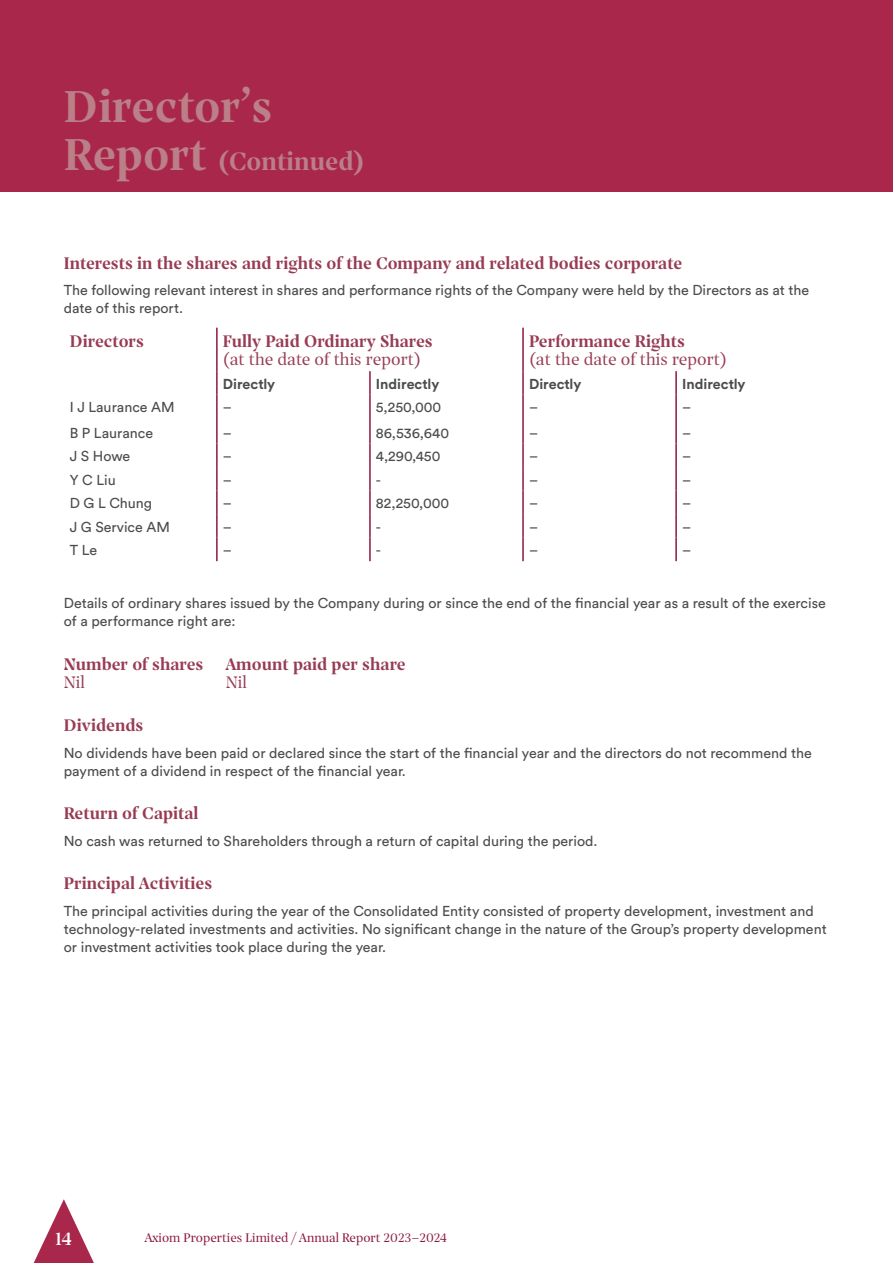
<style>
.page{position:relative;width:893px;height:1263px;background:#fff}
.page>*{position:absolute;margin:0;border:0;box-sizing:border-box;transform-origin:0 0}
.Heading_Continued{font:48px "Prospectus M Bld";color:#ba7f87}
.Heading_Continued-2{font:27px "Prospectus M Bld";color:#ba7f87}
.t1{font:19.5px "Prospectus M S Bd";color:#fff}
.SubHeading{font:18px/18px "Prospectus M Bld";color:#983c54}
.SubHeading-2{font:18px/18px "Prospectus M";color:#983c54}
.BODY{font:14.25px/18px "Circular Std";color:#4b4c4d}
.BODY-2{font:700 14.25px "Circular Std";color:#4b4c4d}
.t2{font:13.5px "Prospectus M";color:#8c1844}
.s1{font-size:48px}
.s2{font-family:"Prospectus M"}
.s3{font-family:"Prospectus M Bld"}
</style>
<div class="page">
<svg style="left:33px;top:1199px;width:61px;height:64px"></svg>
<div style="left:0;top:0;width:893px;height:191px;background:#aa274c"></div>
<hr style="left:216px;top:328px;width:2px;height:43px;background:#8c1844">
<hr style="left:522px;top:328px;width:2px;height:43px;background:#8c1844">
<hr style="left:216px;top:371px;width:2px;height:24px;background:#8c1844">
<hr style="left:369px;top:371px;width:2px;height:24px;background:#8c1844">
<hr style="left:522px;top:371px;width:2px;height:24px;background:#8c1844">
<hr style="left:675px;top:371px;width:2px;height:24px;background:#8c1844">
<hr style="left:216px;top:395px;width:2px;height:25px;background:#8c1844">
<hr style="left:369px;top:395px;width:2px;height:25px;background:#8c1844">
<hr style="left:522px;top:395px;width:2px;height:25px;background:#8c1844">
<hr style="left:675px;top:395px;width:2px;height:25px;background:#8c1844">
<hr style="left:216px;top:420px;width:2px;height:23px;background:#8c1844">
<hr style="left:369px;top:420px;width:2px;height:23px;background:#8c1844">
<hr style="left:522px;top:420px;width:2px;height:23px;background:#8c1844">
<hr style="left:675px;top:420px;width:2px;height:23px;background:#8c1844">
<hr style="left:216px;top:443px;width:2px;height:24px;background:#8c1844">
<hr style="left:369px;top:443px;width:2px;height:24px;background:#8c1844">
<hr style="left:522px;top:443px;width:2px;height:24px;background:#8c1844">
<hr style="left:675px;top:443px;width:2px;height:24px;background:#8c1844">
<hr style="left:216px;top:467px;width:2px;height:24px;background:#8c1844">
<hr style="left:369px;top:467px;width:2px;height:24px;background:#8c1844">
<hr style="left:522px;top:467px;width:2px;height:24px;background:#8c1844">
<hr style="left:675px;top:467px;width:2px;height:24px;background:#8c1844">
<hr style="left:216px;top:491px;width:2px;height:23px;background:#8c1844">
<hr style="left:369px;top:491px;width:2px;height:23px;background:#8c1844">
<hr style="left:522px;top:491px;width:2px;height:23px;background:#8c1844">
<hr style="left:675px;top:491px;width:2px;height:23px;background:#8c1844">
<hr style="left:216px;top:514px;width:2px;height:24px;background:#8c1844">
<hr style="left:369px;top:514px;width:2px;height:24px;background:#8c1844">
<hr style="left:522px;top:514px;width:2px;height:24px;background:#8c1844">
<hr style="left:675px;top:514px;width:2px;height:24px;background:#8c1844">
<hr style="left:216px;top:538px;width:2px;height:23px;background:#8c1844">
<hr style="left:369px;top:538px;width:2px;height:23px;background:#8c1844">
<hr style="left:522px;top:538px;width:2px;height:23px;background:#8c1844">
<hr style="left:675px;top:538px;width:2px;height:23px;background:#8c1844">
<p class="Heading_Continued" style="left:64px;top:70px;width:210px">Director’s</p>
<p class="Heading_Continued-2" style="left:64px;top:141px;width:303px"><span class="s1">Report</span> (Continued)</p>
<p class="SubHeading" style="left:64px;top:253px;width:620px">Interests in the shares and rights of the Company and related bodies corporate</p>
<p class="BODY" style="left:64px;top:281px;width:747px">The following relevant interest in shares and performance rights of the Company were held by the Directors as at the date of this report.</p>
<p class="SubHeading" style="left:70px;top:332px;width:76px">Directors</p>
<p class="SubHeading" style="left:223px;top:332px;width:212px">Fully Paid Ordinary Shares <span class="s2">(at the date of this report)</span></p>
<p class="SubHeading-2" style="left:529px;top:332px;width:200px"><span class="s3">Performance Rights<br></span>(at the date of this report)</p>
<p class="BODY-2" style="left:223px;top:374px;width:54px">Directly</p>
<p class="BODY-2" style="left:376px;top:374px;width:65px">Indirectly</p>
<p class="BODY-2" style="left:529px;top:374px;width:54px">Directly</p>
<p class="BODY-2" style="left:682px;top:374px;width:65px">Indirectly</p>
<p class="BODY" style="left:70px;top:398px;width:106px">I J Laurance AM</p>
<p class="BODY" style="left:223px;top:398px;width:11px">–</p>
<p class="BODY" style="left:376px;top:398px;width:67px">5,250,000</p>
<p class="BODY" style="left:529px;top:398px;width:11px">–</p>
<p class="BODY" style="left:682px;top:398px;width:11px">–</p>
<p class="BODY" style="left:70px;top:423px;width:85px">B P Laurance</p>
<p class="BODY" style="left:223px;top:423px;width:11px">–</p>
<p class="BODY" style="left:376px;top:423px;width:75px">86,536,640</p>
<p class="BODY" style="left:529px;top:423px;width:11px">–</p>
<p class="BODY" style="left:682px;top:423px;width:11px">–</p>
<p class="BODY" style="left:70px;top:447px;width:62px">J S Howe</p>
<p class="BODY" style="left:223px;top:447px;width:11px">–</p>
<p class="BODY" style="left:376px;top:447px;width:66px">4,290,450</p>
<p class="BODY" style="left:529px;top:447px;width:11px">–</p>
<p class="BODY" style="left:682px;top:447px;width:11px">–</p>
<p class="BODY" style="left:70px;top:470px;width:48px">Y C Liu</p>
<p class="BODY" style="left:223px;top:470px;width:11px">–</p>
<p class="BODY" style="left:376px;top:470px;width:7px">-</p>
<p class="BODY" style="left:529px;top:470px;width:11px">–</p>
<p class="BODY" style="left:682px;top:470px;width:11px">–</p>
<p class="BODY" style="left:70px;top:494px;width:84px">D G L Chung</p>
<p class="BODY" style="left:223px;top:494px;width:11px">–</p>
<p class="BODY" style="left:376px;top:494px;width:75px">82,250,000</p>
<p class="BODY" style="left:529px;top:494px;width:11px">–</p>
<p class="BODY" style="left:682px;top:494px;width:11px">–</p>
<p class="BODY" style="left:70px;top:517px;width:102px">J G Service AM</p>
<p class="BODY" style="left:223px;top:517px;width:11px">–</p>
<p class="BODY" style="left:376px;top:517px;width:7px">-</p>
<p class="BODY" style="left:529px;top:517px;width:11px">–</p>
<p class="BODY" style="left:682px;top:517px;width:11px">–</p>
<p class="BODY" style="left:70px;top:541px;width:29px">T Le</p>
<p class="BODY" style="left:223px;top:541px;width:11px">–</p>
<p class="BODY" style="left:376px;top:541px;width:7px">-</p>
<p class="BODY" style="left:529px;top:541px;width:11px">–</p>
<p class="BODY" style="left:682px;top:541px;width:11px">–</p>
<p class="BODY" style="left:64px;top:594px;width:764px">Details of ordinary shares issued by the Company during or since the end of the financial year as a result of the exercise of a performance right are:</p>
<p class="SubHeading" style="left:64px;top:654px;width:343px">Number of shares Amount paid per share<br><span class="s2">Nil</span></p>
<p class="SubHeading-2" style="left:226px;top:672px;width:23px">Nil</p>
<p class="SubHeading" style="left:64px;top:716px;width:81px">Dividends</p>
<p class="BODY" style="left:64px;top:743px;width:749px">No dividends have been paid or declared since the start of the financial year and the directors do not recommend the payment of a dividend in respect of the financial year.</p>
<p class="SubHeading" style="left:64px;top:804px;width:136px">Return of Capital</p>
<p class="BODY" style="left:64px;top:832px;width:535px">No cash was returned to Shareholders through a return of capital during the period.</p>
<p class="SubHeading" style="left:64px;top:874px;width:150px">Principal Activities</p>
<p class="BODY" style="left:64px;top:902px;width:764px">The principal activities during the year of the Consolidated Entity consisted of property development, investment and technology-related investments and activities. No significant change in the nature of the Group’s property development or investment activities took place during the year.</p>
<h3 class="t1" style="left:56px;top:1224px;width:18px">14</h3>
<p class="t2" style="left:145px;top:1227px;width:304px">Axiom Properties Limited / Annual Report 2023–2024</p>
</div>
